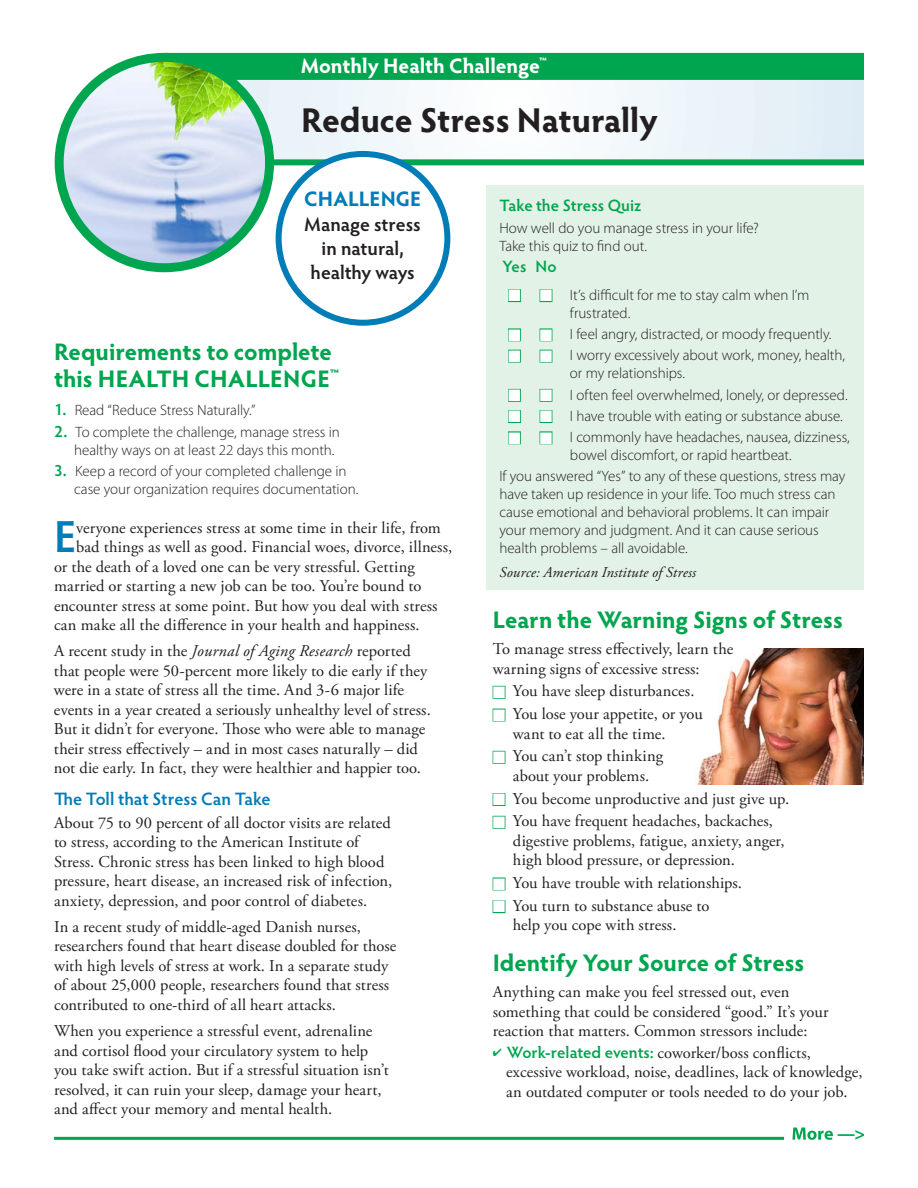
<style>
.page{position:relative;width:918px;height:1188px;background:#fff}
.page>*{position:absolute;margin:0;border:0;box-sizing:border-box;transform-origin:0 0}
.t1{font:600 45px "Hypatia Sans Pro";color:#007cb6}
.t2{font:700 34.5px "Hypatia Sans Pro";letter-spacing:-.005em;color:#231f20}
.t3{font:700 24px/27px "Hypatia Sans Pro";letter-spacing:-.005em;color:#00a54f}
.t4{font:700 21px "Hypatia Sans Pro";color:#fff}
.t5{font:700 21px "Hypatia Sans Pro";letter-spacing:.005em;color:#007cb6}
.t6{font:600 19.5px/24px "Hypatia Sans Pro";color:#231f20;text-align:center}
.t7{font:600 18px "Hypatia Sans Pro";letter-spacing:-.005em;color:#007cb6}
.t8{font:16.5px/19.5px "Adobe Garamond Pro";letter-spacing:.005em;color:#231f20}
.t9{font:600 16.5px "Hypatia Sans Pro";letter-spacing:.005em;color:#00a54f}
.t10{font:300 15px/18px "Myriad Pro";letter-spacing:-.005em;color:#231f20}
.t11{font:italic 15px "Adobe Garamond Pro";letter-spacing:.005em;color:#231f20}
.t12{font:700 13.95px "Hypatia Sans Pro";color:#00a54f}
.s1{font-family:"Hypatia Sans Pro";font-weight:600;font-size:16.5px;color:#00a54f}
.s2{font-style:italic}
.s3{color:#fff}
.s4{color:#00a54f}
.s5{font-family:"Hypatia Sans Pro";font-weight:600;color:#00a54f}
</style>
<div class="page">
<div style="left:486px;top:186px;width:378px;height:404px;background:#e3f2e7"></div>
<div style="left:508px;top:289px;width:13px;height:13px;border:2px solid #00a54f"></div>
<div style="left:540px;top:289px;width:12px;height:13px;border:2px solid #00a54f"></div>
<div style="left:508px;top:328px;width:13px;height:13px;border:2px solid #00a54f"></div>
<div style="left:540px;top:328px;width:12px;height:13px;border:2px solid #00a54f"></div>
<div style="left:508px;top:350px;width:13px;height:13px;border:2px solid #00a54f"></div>
<div style="left:540px;top:350px;width:12px;height:13px;border:2px solid #00a54f"></div>
<div style="left:508px;top:389px;width:13px;height:13px;border:2px solid #00a54f"></div>
<div style="left:540px;top:389px;width:12px;height:13px;border:2px solid #00a54f"></div>
<div style="left:508px;top:410px;width:13px;height:13px;border:2px solid #00a54f"></div>
<div style="left:540px;top:410px;width:12px;height:13px;border:2px solid #00a54f"></div>
<div style="left:508px;top:431px;width:13px;height:13px;border:2px solid #00a54f"></div>
<div style="left:540px;top:431px;width:12px;height:13px;border:2px solid #00a54f"></div>
<svg style="left:792px;top:1128px;width:72px;height:12px"></svg>
<img style="left:695px;top:648px;width:169px;height:136px">
<svg style="left:269px;top:80px;width:595px;height:79px"></svg>
<div style="left:164px;top:53px;width:700px;height:27px;background:#00a54f"></div>
<img style="left:59px;top:61px;width:210px;height:203px">
<div style="left:55px;top:53px;width:219px;height:219px;border:9px solid #00a54f;border-radius:50%"></div>
<div style="left:269px;top:159px;width:595px;height:6px;background:#00a54f"></div>
<div style="left:279px;top:154px;width:168px;height:169px;background:#fff;border-radius:50%"></div>
<div style="left:276px;top:151px;width:174px;height:175px;border:6px solid #007cb6;border-radius:50%"></div>
<div style="left:493px;top:686px;width:12px;height:13px;border:2px solid #00a54f"></div>
<div style="left:493px;top:709px;width:12px;height:12px;border:2px solid #00a54f"></div>
<div style="left:493px;top:751px;width:12px;height:13px;border:2px solid #00a54f"></div>
<div style="left:493px;top:793px;width:12px;height:13px;border:2px solid #00a54f"></div>
<div style="left:493px;top:816px;width:12px;height:13px;border:2px solid #00a54f"></div>
<div style="left:493px;top:878px;width:12px;height:12px;border:2px solid #00a54f"></div>
<div style="left:493px;top:900px;width:12px;height:13px;border:2px solid #00a54f"></div>
<hr style="left:54px;top:1137px;width:730px;height:3px;background:#00a54f">
<p class="t4" style="left:301px;top:51px;width:248px">Monthly Health Challenge<sup>™</sup></p>
<h2 class="t2" style="left:301px;top:95px;width:358px">Reduce Stress Naturally</h2>
<p class="t5" style="left:304px;top:184px;width:118px">CHALLENGE</p>
<p class="t6" style="left:305px;top:212px;width:118px">Manage stress in natural, healthy ways</p>
<h3 class="t3" style="left:54px;top:337px;width:280px">Requirements to complete this Health Challenge</h3>
<p class="t12" style="left:330px;top:365px;width:11px">™</p>
<p class="t10" style="left:54px;top:401px;width:203px"><span class="s1">1.</span> Read “Reduce Stress Naturally.”</p>
<p class="t10" style="left:74px;top:423px;width:267px;text-indent:-20px"><span class="s1">2.</span> To complete the challenge, manage stress in healthy ways on at least 22 days this month.</p>
<p class="t10" style="left:74px;top:462px;width:286px;text-indent:-20px"><span class="s1">3.</span> Keep a record of your completed challenge in case your organization requires documentation.</p>
<h1 class="t1" style="left:54px;top:505px;width:24px">E</h1>
<p class="t8" style="left:76px;top:518px;width:366px">veryone experiences stress at some time in their life, from</p>
<p class="t8" style="left:76px;top:538px;width:378px">bad things as well as good. Financial woes, divorce, illness,</p>
<p class="t8" style="left:54px;top:557px;width:362px">or the death of a loved one can be very stressful. Getting</p>
<p class="t8" style="left:54px;top:577px;width:369px">married or starting a new job can be too. You’re bound to</p>
<p class="t8" style="left:54px;top:596px;width:385px">encounter stress at some point. But how you deal with stress</p>
<p class="t8" style="left:54px;top:616px;width:367px">can make all the difference in your health and happiness.</p>
<p class="t8" style="left:54px;top:642px;width:378px">A recent study in the <span class="s2">Journal of Aging Research</span> reported that people were 50-percent more likely to die early if they were in a state of stress all the time. And 3-6 major life events in a year created a seriously unhealthy level of stress.<br>But it didn’t for everyone. Those who were able to manage their stress effectively – and in most cases naturally – did not die early. In fact, they were healthier and happier too.</p>
<p class="t7" style="left:54px;top:786px;width:218px">The Toll that Stress Can Take</p>
<p class="t8" style="left:54px;top:813px;width:340px">About 75 to 90 percent of all doctor visits are related to stress, according to the American Institute of Stress. Chronic stress has been linked to high blood pressure, heart disease, an increased risk of infection, anxiety, depression, and poor control of diabetes.</p>
<p class="t8" style="left:54px;top:917px;width:344px">In a recent study of middle-aged Danish nurses, researchers found that heart disease doubled for those with high levels of stress at work. In a separate study of about 25,000 people, researchers found that stress contributed to one-third of all heart attacks.</p>
<p class="t8" style="left:54px;top:1022px;width:336px">When you experience a stressful event, adrenaline and cortisol flood your circulatory system to help you take swift action. But if a stressful situation isn’t resolved, it can ruin your sleep, damage your heart, and affect your memory and mental health.</p>
<p class="t9" style="left:500px;top:194px;width:144px">Take the Stress Quiz</p>
<p class="t10" style="left:500px;top:218px;width:261px">How well do you manage stress in your life?<br>Take this quiz to find out.</p>
<p class="t9" style="left:503px;top:255px;width:55px">Yes No</p>
<p class="t10" style="left:570px;top:286px;width:241px;text-indent:-62px"><span class="s3">■</span> <span class="s3">■</span> It’s difficult for me to stay calm when I’m frustrated.</p>
<p class="t10" style="left:508px;top:325px;width:325px"><span class="s3">■</span> <span class="s3">■</span> I feel angry, distracted, or moody frequently.</p>
<p class="t10" style="left:570px;top:346px;width:277px;text-indent:-62px"><span class="s3">■</span> <span class="s3">■</span> I worry excessively about work, money, health, or my relationships.</p>
<p class="t10" style="left:508px;top:385px;width:341px"><span class="s3">■</span> <span class="s3">■</span> I often feel overwhelmed, lonely, or depressed.</p>
<p class="t10" style="left:508px;top:407px;width:336px"><span class="s3">■</span> <span class="s3">■</span> I have trouble with eating or substance abuse.</p>
<p class="t10" style="left:508px;top:428px;width:343px;text-align:center"><span class="s3">■</span> <span class="s3">■</span> I commonly have headaches, nausea, dizziness, bowel discomfort, or rapid heartbeat.</p>
<p class="t10" style="left:499px;top:467px;width:348px">If you answered “Yes” to any of these questions, stress may have taken up residence in your life. Too much stress can cause emotional and behavioral problems. It can impair your memory and judgment. And it can cause serious health problems – all avoidable.</p>
<p class="t11" style="left:499px;top:563px;width:198px">Source: American Institute of Stress</p>
<h3 class="t3" style="left:493px;top:605px;width:352px">Learn the Warning Signs of Stress</h3>
<p class="t8" style="left:493px;top:640px;width:242px">To manage stress effectively, learn the warning signs of excessive stress:</p>
<p class="t8" style="left:493px;top:682px;width:203px"><span class="s3">■</span> You have sleep disturbances.</p>
<p class="t8" style="left:513px;top:705px;width:191px;text-indent:-20px"><span class="s3">■</span> You lose your appetite, or you want to eat all the time.</p>
<p class="t8" style="left:493px;top:747px;width:172px;text-align:center"><span class="s3">■</span> You can’t stop thinking about your problems.</p>
<p class="t8" style="left:493px;top:789px;width:298px"><span class="s3">■</span> You become unproductive and just give up.</p>
<p class="t8" style="left:513px;top:812px;width:273px;text-indent:-20px"><span class="s3">■</span> You have frequent headaches, backaches, digestive problems, fatigue, anxiety, anger, high blood pressure, or depression.</p>
<p class="t8" style="left:493px;top:874px;width:251px"><span class="s3">■</span> You have trouble with relationships.</p>
<p class="t8" style="left:513px;top:897px;width:198px;text-indent:-20px"><span class="s3">■</span> You turn to substance abuse to help you cope with stress.</p>
<h3 class="t3" style="left:493px;top:948px;width:313px">Identify Your Source of Stress</h3>
<p class="t8" style="left:493px;top:983px;width:337px">Anything can make you feel stressed out, even something that could be considered “good.” It’s your reaction that matters. Common stressors include:</p>
<p class="t8" style="left:506px;top:1043px;width:358px;text-indent:-14px"><span class="s4">✔</span> <span class="s5">Work-related events:</span> coworker/boss conflicts, excessive workload, noise, deadlines, lack of knowledge, an outdated computer or tools needed to do your job.</p>
</div>
